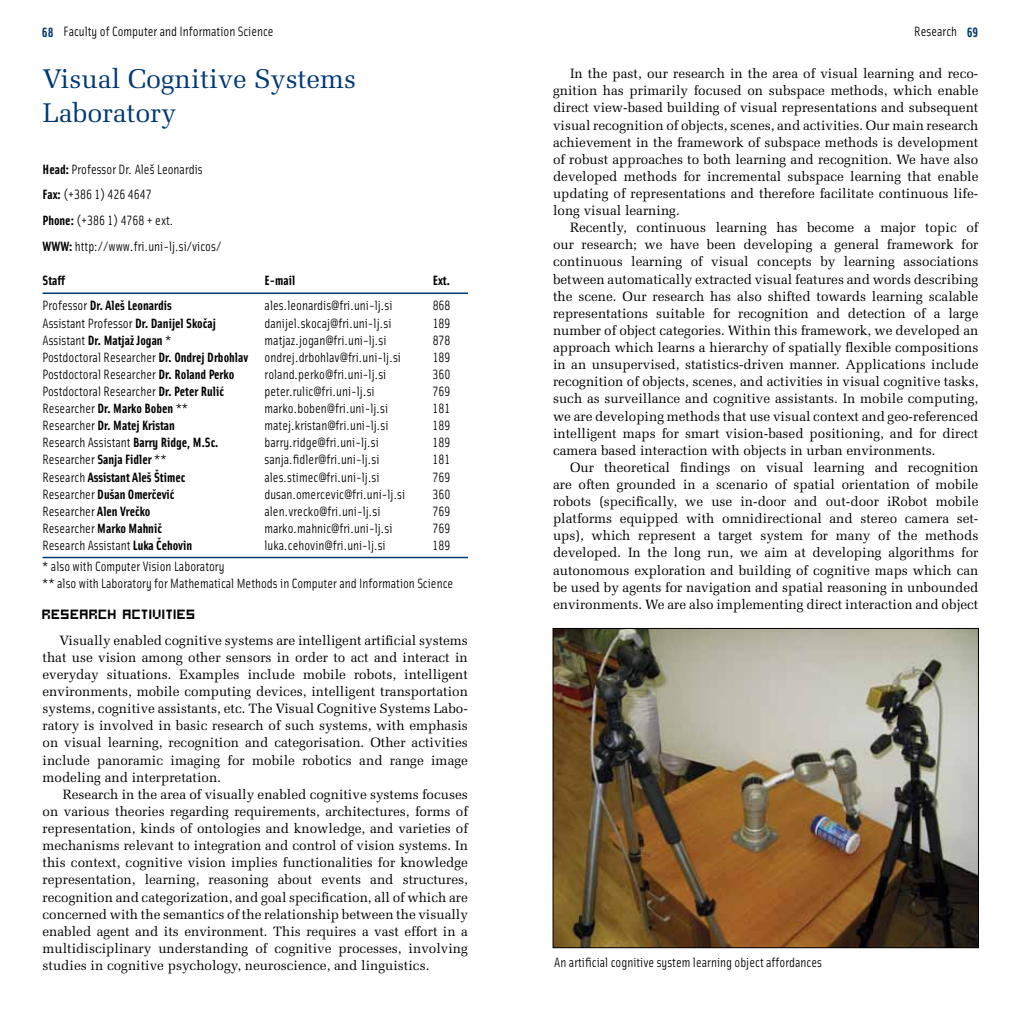
<style>
.page{position:relative;width:1021px;height:1021px;background:#fff}
.page>*{position:absolute;margin:0;border:0;box-sizing:border-box;transform-origin:0 0}
.t1{font:27px/34.2px "INN Melior";color:#003974}
.t2{font:15px "INN Hooge 0555";color:#000}
.t3{font:13.5px/17.1px "INN Melior";color:#000;text-align:justify}
.t4{font:13.5px/25.7px "INN Solex Lining";color:#000}
.t5{font:700 13.5px "INN Solex Lining";color:#000}
.t6{font:700 13.5px "INN Solex Lining";color:#003974}
.s1{font-weight:700;color:#003974}
.s2{font-weight:700}
.s3{font-weight:400}
</style>
<div class="page">
<hr style="left:43px;top:292px;width:425px;height:2px;background:#003974">
<hr style="left:43px;top:556px;width:425px;height:2px;background:#003974">
<img style="left:554px;top:630px;width:422px;height:316px">
<div style="left:552px;top:628px;width:426px;height:320px;border:1px solid #000"></div>
<p class="t4" style="left:42px;top:18px;width:233px"><span class="s1">68</span> Faculty of Computer and Information Science</p>
<p class="t6" style="left:966px;top:23px;width:13px">69</p>
<h1 class="t1" style="left:43px;top:62px;width:315px">Visual Cognitive Systems<br>Laboratory</h1>
<p class="t4" style="left:43px;top:156px;width:180px"><span class="s2">Head:</span> Professor Dr. Aleš Leonardis<br><span class="s2">Fax:</span> (+386 1) 426 4647<br><span class="s2">Phone:</span> (+386 1) 4768 + ext.<br><span class="s2">WWW:</span> http://www.fri.uni-lj.si/vicos/</p>
<p class="t5" style="left:43px;top:271px;width:24px">Staff</p>
<p class="t5" style="left:265px;top:271px;width:32px">E-mail</p>
<p class="t5" style="left:433px;top:271px;width:19px">Ext.</p>
<p class="t5" style="left:43px;top:297px;width:131px"><span class="s3">Professor</span> Dr. Aleš Leonardis</p>
<p class="t4" style="left:265px;top:292px;width:129px">ales.leonardis@fri.uni-lj.si</p>
<p class="t4" style="left:432px;top:292px;width:19px">868</p>
<p class="t4" style="left:42px;top:309px;width:175px">Assistant Professor <span class="s2">Dr. Danijel Skočaj</span></p>
<p class="t4" style="left:264px;top:309px;width:128px">danijel.skocaj@fri.uni-lj.si</p>
<p class="t4" style="left:432px;top:309px;width:19px">189</p>
<p class="t5" style="left:42px;top:331px;width:130px"><span class="s3">Assistant</span> Dr. Matjaž Jogan <span class="s3">*</span></p>
<p class="t4" style="left:264px;top:326px;width:123px">matjaz.jogan@fri.uni-lj.si</p>
<p class="t4" style="left:432px;top:326px;width:19px">878</p>
<p class="t4" style="left:42px;top:344px;width:360px">Postdoctoral Researcher <span class="s2">Dr. Ondrej Drbohlav</span> ondrej.drbohlav@fri.uni-lj.si</p>
<p class="t4" style="left:432px;top:344px;width:19px">189</p>
<p class="t4" style="left:42px;top:361px;width:193px">Postdoctoral Researcher <span class="s2">Dr. Roland Perko</span></p>
<p class="t4" style="left:264px;top:361px;width:123px">roland.perko@fri.uni-lj.si</p>
<p class="t4" style="left:432px;top:361px;width:19px">360</p>
<p class="t4" style="left:42px;top:378px;width:183px">Postdoctoral Researcher <span class="s2">Dr. Peter Rulić</span></p>
<p class="t4" style="left:264px;top:378px;width:112px">peter.rulic@fri.uni-lj.si</p>
<p class="t4" style="left:432px;top:378px;width:19px">769</p>
<p class="t5" style="left:42px;top:399px;width:147px"><span class="s3">Researcher</span> Dr. Marko Boben <span class="s3">**</span></p>
<p class="t4" style="left:264px;top:395px;width:125px">marko.boben@fri.uni-lj.si</p>
<p class="t4" style="left:432px;top:395px;width:19px">181</p>
<p class="t5" style="left:42px;top:416px;width:134px"><span class="s3">Researcher</span> Dr. Matej Kristan</p>
<p class="t4" style="left:264px;top:412px;width:126px">matej.kristan@fri.uni-lj.si</p>
<p class="t4" style="left:432px;top:412px;width:19px">189</p>
<p class="t4" style="left:42px;top:429px;width:178px">Research Assistant <span class="s2">Barry Ridge, M.Sc.</span></p>
<p class="t4" style="left:264px;top:429px;width:116px">barry.ridge@fri.uni-lj.si</p>
<p class="t4" style="left:432px;top:429px;width:19px">189</p>
<p class="t4" style="left:42px;top:446px;width:126px">Researcher <span class="s2">Sanja Fidler</span> **</p>
<p class="t4" style="left:264px;top:446px;width:116px">sanja.fidler@fri.uni-lj.si</p>
<p class="t4" style="left:432px;top:446px;width:19px">181</p>
<p class="t5" style="left:42px;top:468px;width:144px"><span class="s3">Research</span> Assistant Aleš Štimec</p>
<p class="t4" style="left:264px;top:463px;width:117px">ales.stimec@fri.uni-lj.si</p>
<p class="t4" style="left:432px;top:463px;width:19px">769</p>
<p class="t5" style="left:42px;top:485px;width:133px"><span class="s3">Researcher</span> Dušan Omerčević</p>
<p class="t4" style="left:264px;top:480px;width:142px">dusan.omercevic@fri.uni-lj.si</p>
<p class="t4" style="left:432px;top:480px;width:19px">360</p>
<p class="t4" style="left:42px;top:498px;width:110px">Researcher <span class="s2">Alen Vrečko</span></p>
<p class="t4" style="left:264px;top:498px;width:118px">alen.vrecko@fri.uni-lj.si</p>
<p class="t4" style="left:432px;top:498px;width:19px">769</p>
<p class="t5" style="left:42px;top:519px;width:121px"><span class="s3">Researcher</span> Marko Mahnič</p>
<p class="t4" style="left:264px;top:515px;width:129px">marko.mahnic@fri.uni-lj.si</p>
<p class="t4" style="left:432px;top:515px;width:19px">769</p>
<p class="t4" style="left:42px;top:532px;width:151px">Research Assistant <span class="s2">Luka Čehovin</span></p>
<p class="t4" style="left:264px;top:532px;width:123px">luka.cehovin@fri.uni-lj.si</p>
<p class="t4" style="left:432px;top:532px;width:19px">189</p>
<p class="t4" style="left:42px;top:557px;width:412px;line-height:17.1px">* also with Computer Vision Laboratory<br>** also with Laboratory for Mathematical Methods in Computer and Information Science</p>
<p class="t4" style="left:914px;top:18px;width:44px">Research</p>
<p class="t3" style="left:553px;top:65px;width:427px;text-indent:17px">In the past, our research in the area of visual learning and reco&shy;gnition has primarily focused on subspace methods, which enable direct view-based building of visual representations and subsequent visual recognition of objects, scenes, and activities. Our main research achievement in the framework of subspace methods is development of robust approaches to both learning and recognition. We have also developed methods for incremental subspace learning that enable updating of representations and therefore facilitate continuous life&shy;long visual learning.</p>
<p class="t3" style="left:553px;top:219px;width:427px;text-indent:17px">Recently, continuous learning has become a major topic of our research; we have been developing a general framework for continuous learning of visual concepts by learning associations between automatically extracted visual features and words describing the scene. Our research has also shifted towards learning scalable representations suitable for recognition and detection of a large number of object categories. Within this framework, we developed an approach which learns a hierarchy of spatially flexible compositions in an unsupervised, statistics-driven manner. Applications include recognition of objects, scenes, and activities in visual cognitive tasks, such as surveillance and cognitive assistants. In mobile computing, we are developing methods that use visual context and geo-referenced intelligent maps for smart vision-based positioning, and for direct camera based interaction with objects in urban environments.</p>
<p class="t3" style="left:553px;top:459px;width:427px;text-indent:17px">Our theoretical findings on visual learning and recognition are often grounded in a scenario of spatial orientation of mobile robots (specifically, we use in-door and out-door iRobot mobile platforms equipped with omnidirectional and stereo camera set&shy;ups), which represent a target system for many of the methods developed. In the long run, we aim at developing algorithms for autonomous exploration and building of cognitive maps which can be used by agents for navigation and spatial reasoning in unbounded environments. We are also implementing direct interaction and object</p>
<p class="t2" style="left:43px;top:604px;width:20px">RESEARCH</p>
<p class="t2" style="left:123px;top:604px;width:18px">ACTIVITIES</p>
<p class="t3" style="left:43px;top:631px;width:427px;text-indent:17px">Visually enabled cognitive systems are intelligent artificial systems that use vision among other sensors in order to act and interact in everyday situations. Examples include mobile robots, intelligent environments, mobile computing devices, intelligent transportation systems, cognitive assistants, etc. The Visual Cognitive Systems Labo&shy;ratory is involved in basic research of such systems, with emphasis on visual learning, recognition and categorisation. Other activities include panoramic imaging for mobile robotics and range image modeling and interpretation.</p>
<p class="t3" style="left:43px;top:785px;width:427px;text-indent:20px">Research in the area of visually enabled cognitive systems focuses on various theories regarding requirements, architectures, forms of representation, kinds of ontologies and knowledge, and varieties of mechanisms relevant to integration and control of vision systems. In this context, cognitive vision implies functionalities for knowledge representation, learning, reasoning about events and structures, recognition and categorization, and goal specification, all of which are concerned with the semantics of the relationship between the visually enabled agent and its environment. This requires a vast effort in a multidisciplinary understanding of cognitive processes, involving studies in cognitive psychology, neuroscience, and linguistics.</p>
<p class="t4" style="left:554px;top:948px;width:269px">An artificial cognitive system learning object affordances</p>
</div>
